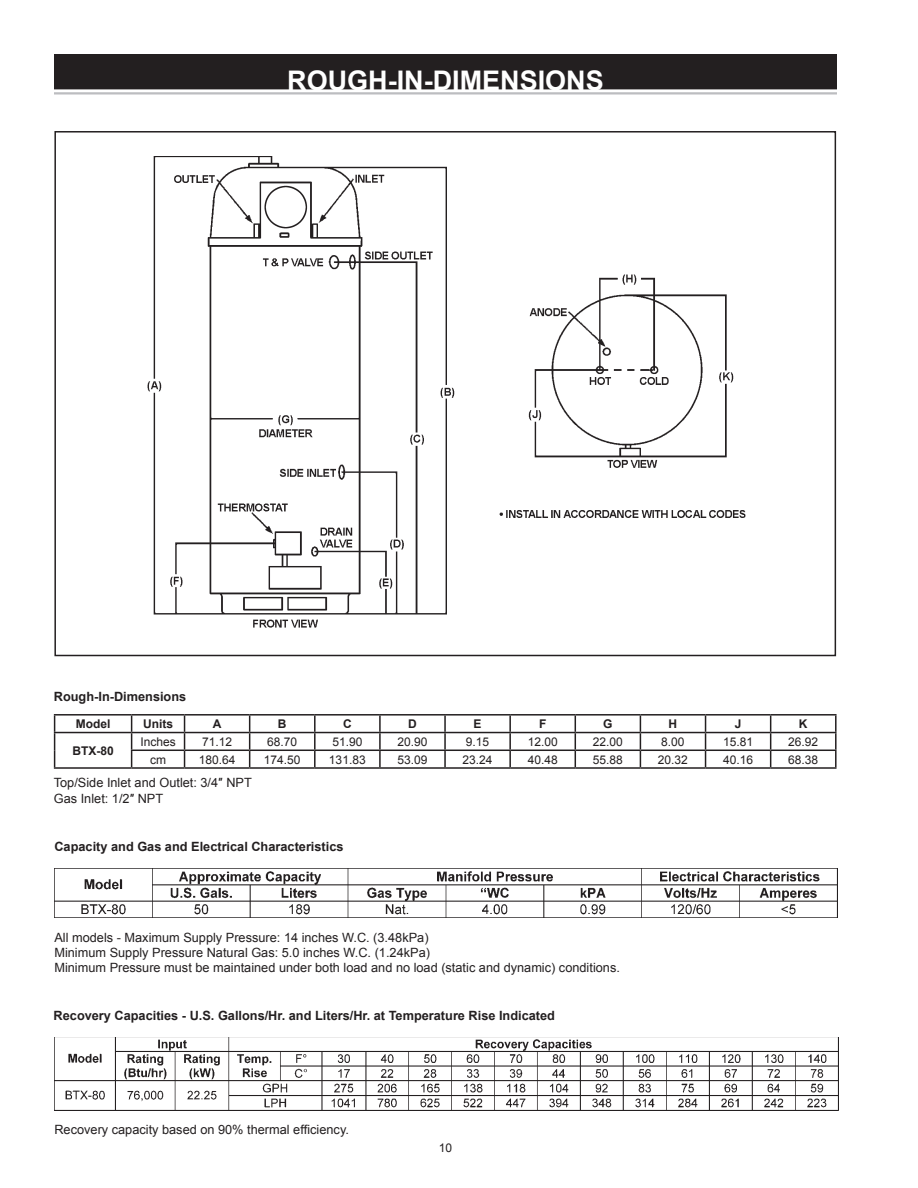
<style>
.page{position:relative;width:918px;height:1188px;background:#fff}
.page>*{position:absolute;margin:0;border:0;box-sizing:border-box;transform-origin:0 0}
.t1{font:700 27px "Arial";color:#fff}
.t2{font:12.75px/15.3px "Arial";color:#231f20}
.t3{font:700 12.75px "Arial";color:#231f20}
.t4{font:12px "Arial";color:#231f20}
.t5{font:700 12px "Arial";color:#231f20}
</style>
<div class="page">
<img style="left:148px;top:157px;width:597px;height:470px">
<div style="left:55px;top:55px;width:781px;height:34px;background:#231f20"></div>
<div style="left:54px;top:54px;width:783px;height:35px;border:2px solid #231f20"></div>
<hr style="left:54px;top:92px;width:783px;height:2px;background:#bcbdc0">
<img style="left:54px;top:868px;width:783px;height:50px">
<img style="left:54px;top:1037px;width:784px;height:74px">
<hr style="left:54px;top:714px;width:78px;height:2px;background:#231f20">
<hr style="left:132px;top:714px;width:53px;height:2px;background:#231f20">
<hr style="left:185px;top:714px;width:65px;height:2px;background:#231f20">
<hr style="left:250px;top:714px;width:65px;height:2px;background:#231f20">
<hr style="left:315px;top:714px;width:65px;height:2px;background:#231f20">
<hr style="left:380px;top:714px;width:65px;height:2px;background:#231f20">
<hr style="left:445px;top:714px;width:65px;height:2px;background:#231f20">
<hr style="left:510px;top:714px;width:65px;height:2px;background:#231f20">
<hr style="left:575px;top:714px;width:65px;height:2px;background:#231f20">
<hr style="left:640px;top:714px;width:66px;height:2px;background:#231f20">
<hr style="left:706px;top:714px;width:65px;height:2px;background:#231f20">
<hr style="left:771px;top:714px;width:66px;height:2px;background:#231f20">
<hr style="left:54px;top:732px;width:78px;height:1px;background:#231f20">
<hr style="left:132px;top:732px;width:53px;height:1px;background:#231f20">
<hr style="left:185px;top:732px;width:65px;height:1px;background:#231f20">
<hr style="left:250px;top:732px;width:65px;height:1px;background:#231f20">
<hr style="left:315px;top:732px;width:65px;height:1px;background:#231f20">
<hr style="left:380px;top:732px;width:65px;height:1px;background:#231f20">
<hr style="left:445px;top:732px;width:65px;height:1px;background:#231f20">
<hr style="left:510px;top:732px;width:65px;height:1px;background:#231f20">
<hr style="left:575px;top:732px;width:65px;height:1px;background:#231f20">
<hr style="left:640px;top:732px;width:66px;height:1px;background:#231f20">
<hr style="left:706px;top:732px;width:65px;height:1px;background:#231f20">
<hr style="left:771px;top:732px;width:66px;height:1px;background:#231f20">
<svg style="left:54px;top:716px;width:1px;height:51px"></svg>
<hr style="left:131px;top:750px;width:54px;height:1px;background:#231f20">
<svg style="left:131px;top:716px;width:1px;height:51px"></svg>
<hr style="left:185px;top:750px;width:65px;height:1px;background:#231f20">
<svg style="left:184px;top:716px;width:1px;height:51px"></svg>
<hr style="left:250px;top:750px;width:65px;height:1px;background:#231f20">
<svg style="left:249px;top:716px;width:1px;height:51px"></svg>
<hr style="left:315px;top:750px;width:65px;height:1px;background:#231f20">
<svg style="left:314px;top:716px;width:2px;height:51px"></svg>
<hr style="left:380px;top:750px;width:65px;height:1px;background:#231f20">
<svg style="left:379px;top:716px;width:2px;height:51px"></svg>
<hr style="left:445px;top:750px;width:65px;height:1px;background:#231f20">
<svg style="left:444px;top:716px;width:2px;height:51px"></svg>
<hr style="left:510px;top:750px;width:65px;height:1px;background:#231f20">
<svg style="left:509px;top:716px;width:2px;height:51px"></svg>
<hr style="left:575px;top:750px;width:65px;height:1px;background:#231f20">
<svg style="left:575px;top:716px;width:1px;height:51px"></svg>
<hr style="left:640px;top:750px;width:66px;height:1px;background:#231f20">
<svg style="left:640px;top:716px;width:1px;height:51px"></svg>
<hr style="left:706px;top:750px;width:65px;height:1px;background:#231f20">
<svg style="left:705px;top:716px;width:1px;height:51px"></svg>
<hr style="left:771px;top:750px;width:66px;height:1px;background:#231f20">
<svg style="left:770px;top:716px;width:1px;height:51px"></svg>
<svg style="left:835px;top:716px;width:2px;height:51px"></svg>
<hr style="left:54px;top:767px;width:78px;height:2px;background:#231f20">
<hr style="left:132px;top:767px;width:53px;height:2px;background:#231f20">
<hr style="left:185px;top:767px;width:65px;height:2px;background:#231f20">
<hr style="left:250px;top:767px;width:65px;height:2px;background:#231f20">
<hr style="left:315px;top:767px;width:65px;height:2px;background:#231f20">
<hr style="left:380px;top:767px;width:65px;height:2px;background:#231f20">
<hr style="left:445px;top:767px;width:65px;height:2px;background:#231f20">
<hr style="left:510px;top:767px;width:65px;height:2px;background:#231f20">
<hr style="left:575px;top:767px;width:65px;height:2px;background:#231f20">
<hr style="left:640px;top:767px;width:66px;height:2px;background:#231f20">
<hr style="left:706px;top:767px;width:65px;height:2px;background:#231f20">
<hr style="left:771px;top:767px;width:66px;height:2px;background:#231f20">
<h1 class="t1" style="left:287px;top:62px;width:318px">ROUGH-IN-DIMENSIONS</h1>
<p class="t3" style="left:54px;top:688px;width:134px">Rough-In-Dimensions</p>
<p class="t5" style="left:76px;top:716px;width:36px">Model</p>
<p class="t5" style="left:143px;top:716px;width:31px">Units</p>
<p class="t5" style="left:213px;top:716px;width:10px">A</p>
<p class="t5" style="left:278px;top:716px;width:10px">B</p>
<p class="t5" style="left:343px;top:716px;width:10px">C</p>
<p class="t5" style="left:408px;top:716px;width:10px">D</p>
<p class="t5" style="left:474px;top:716px;width:10px">E</p>
<p class="t5" style="left:539px;top:716px;width:9px">F</p>
<p class="t5" style="left:603px;top:716px;width:11px">G</p>
<p class="t5" style="left:669px;top:716px;width:10px">H</p>
<p class="t5" style="left:735px;top:716px;width:8px">J</p>
<p class="t5" style="left:799px;top:716px;width:10px">K</p>
<p class="t5" style="left:72px;top:742px;width:43px">BTX-80</p>
<p class="t4" style="left:140px;top:734px;width:37px">Inches</p>
<p class="t4" style="left:202px;top:734px;width:32px">71.12</p>
<p class="t4" style="left:267px;top:734px;width:32px">68.70</p>
<p class="t4" style="left:332px;top:734px;width:32px">51.90</p>
<p class="t4" style="left:397px;top:734px;width:32px">20.90</p>
<p class="t4" style="left:466px;top:734px;width:25px">9.15</p>
<p class="t4" style="left:528px;top:734px;width:32px">12.00</p>
<p class="t4" style="left:593px;top:734px;width:32px">22.00</p>
<p class="t4" style="left:661px;top:734px;width:25px">8.00</p>
<p class="t4" style="left:723px;top:734px;width:32px">15.81</p>
<p class="t4" style="left:788px;top:734px;width:32px">26.92</p>
<p class="t4" style="left:150px;top:751px;width:17px">cm</p>
<p class="t4" style="left:199px;top:751px;width:38px">180.64</p>
<p class="t4" style="left:264px;top:751px;width:38px">174.50</p>
<p class="t4" style="left:329px;top:751px;width:38px">131.83</p>
<p class="t4" style="left:397px;top:751px;width:32px">53.09</p>
<p class="t4" style="left:463px;top:751px;width:32px">23.24</p>
<p class="t4" style="left:528px;top:751px;width:32px">40.48</p>
<p class="t4" style="left:593px;top:751px;width:32px">55.88</p>
<p class="t4" style="left:658px;top:751px;width:32px">20.32</p>
<p class="t4" style="left:723px;top:751px;width:32px">40.16</p>
<p class="t4" style="left:788px;top:751px;width:32px">68.38</p>
<p class="t2" style="left:54px;top:775px;width:199px">Top/Side Inlet and Outlet: 3/4″ NPT<br>Gas Inlet: 1/2″ NPT</p>
<p class="t3" style="left:54px;top:838px;width:291px">Capacity and Gas and Electrical Characteristics</p>
<p class="t2" style="left:54px;top:930px;width:567px">All models - Maximum Supply Pressure: 14 inches W.C. (3.48kPa)<br>Minimum Supply Pressure Natural Gas: 5.0 inches W.C. (1.24kPa)<br>Minimum Pressure must be maintained under both load and no load (static and dynamic) conditions.</p>
<p class="t3" style="left:54px;top:1007px;width:503px">Recovery Capacities - U.S. Gallons/Hr. and Liters/Hr. at Temperature Rise Indicated</p>
<p class="t2" style="left:54px;top:1122px;width:296px">Recovery capacity based on 90% thermal efficiency.</p>
<p class="t4" style="left:439px;top:1140px;width:15px">10</p>
</div>
